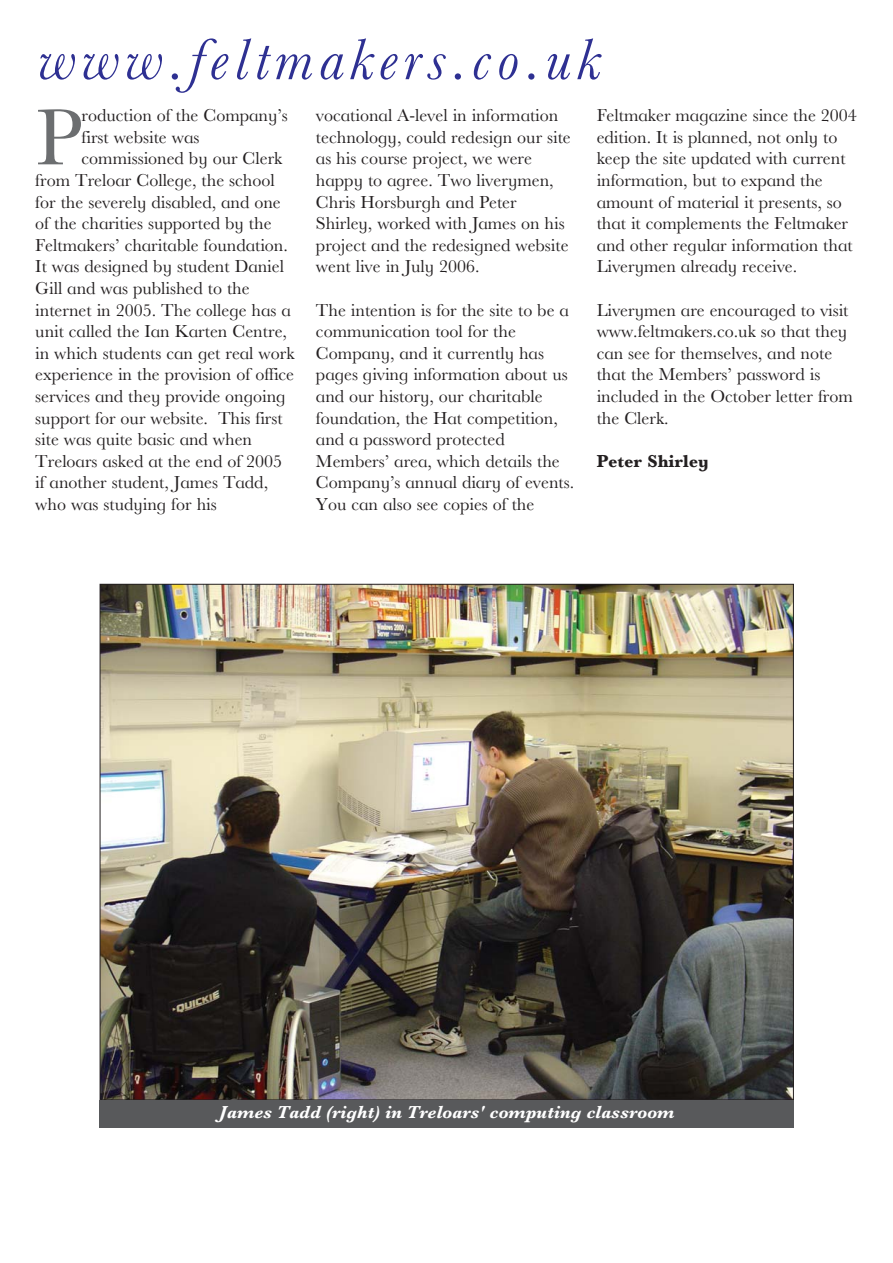
<style>
.page{position:relative;width:893px;height:1263px;background:#fff}
.page>*{position:absolute;margin:0;border:0;box-sizing:border-box;transform-origin:0 0}
.t1{font:82.2px "Baskerville MT Schlbk";color:#6c6e70}
.t2{font:italic 60px "Baskerville MT Schlbk";letter-spacing:.1em;color:#2e3092}
.t3{font:18px/21.6px "Baskerville MT Schlbk";color:#231f20}
.t4{font:18px "Baskerville MT Schlbk Bol Ita";color:#fff}
.t5{font:700 18px "Baskerville MT Schlbk";color:#231f20}
</style>
<div class="page">
<img style="left:102px;top:586px;width:690px;height:512px">
<div style="left:100px;top:1100px;width:694px;height:28px;background:#58595b"></div>
<h2 class="t2" style="left:37px;top:36px;width:564px">www.feltmakers.co.uk</h2>
<h1 class="t1" style="left:35px;top:105px;width:48px">P</h1>
<p class="t3" style="left:82px;top:106px;width:208px">roduction of the Company’s</p>
<p class="t3" style="left:82px;top:128px;width:119px">first website was</p>
<p class="t3" style="left:82px;top:149px;width:202px">commissioned by our Clerk</p>
<p class="t3" style="left:35px;top:171px;width:241px">from Treloar College, the school</p>
<p class="t3" style="left:35px;top:192px;width:247px">for the severely disabled, and one</p>
<p class="t3" style="left:35px;top:214px;width:238px">of the charities supported by the</p>
<p class="t3" style="left:35px;top:236px;width:254px">Feltmakers’ charitable foundation.</p>
<p class="t3" style="left:35px;top:257px;width:250px">It was designed by student Daniel</p>
<p class="t3" style="left:35px;top:279px;width:216px">Gill and was published to the</p>
<p class="t3" style="left:35px;top:300px;width:257px">internet in 2005. The college has a</p>
<p class="t3" style="left:35px;top:322px;width:253px">unit called the Ian Karten Centre,</p>
<p class="t3" style="left:35px;top:344px;width:261px">in which students can get real work</p>
<p class="t3" style="left:35px;top:365px;width:260px">experience in the provision of office</p>
<p class="t3" style="left:35px;top:387px;width:252px">services and they provide ongoing</p>
<p class="t3" style="left:35px;top:408px;width:249px">support for our website. This first</p>
<p class="t3" style="left:35px;top:430px;width:218px">site was quite basic and when</p>
<p class="t3" style="left:35px;top:452px;width:248px">Treloars asked at the end of 2005</p>
<p class="t3" style="left:35px;top:473px;width:234px">if another student, James Tadd,</p>
<p class="t3" style="left:35px;top:495px;width:183px">who was studying for his</p>
<p class="t3" style="left:316px;top:106px;width:256px">vocational A-level in information technology, could redesign our site as his course project, we were happy to agree. Two liverymen,<br>Chris Horsburgh and Peter<br>Shirley, worked with James on his project and the redesigned website went live in July 2006.</p>
<p class="t3" style="left:316px;top:300px;width:260px">The intention is for the site to be a communication tool for the<br>Company, and it currently has pages giving information about us and our history, our charitable foundation, the Hat competition, and a password protected<br>Members’ area, which details the<br>Company’s annual diary of events.<br>You can also see copies of the</p>
<p class="t3" style="left:597px;top:106px;width:262px">Feltmaker magazine since the 2004 edition. It is planned, not only to keep the site updated with current information, but to expand the amount of material it presents, so that it complements the Feltmaker and other regular information that Liverymen already receive.</p>
<p class="t3" style="left:597px;top:300px;width:258px">Liverymen are encouraged to visit www.feltmakers.co.uk so that they can see for themselves, and note that the Members’ password is included in the October letter from the Clerk.</p>
<p class="t5" style="left:597px;top:454px;width:114px">Peter Shirley</p>
<p class="t4" style="left:219px;top:1105px;width:457px">James Tadd (right) in Treloars' computing classroom</p>
</div>
